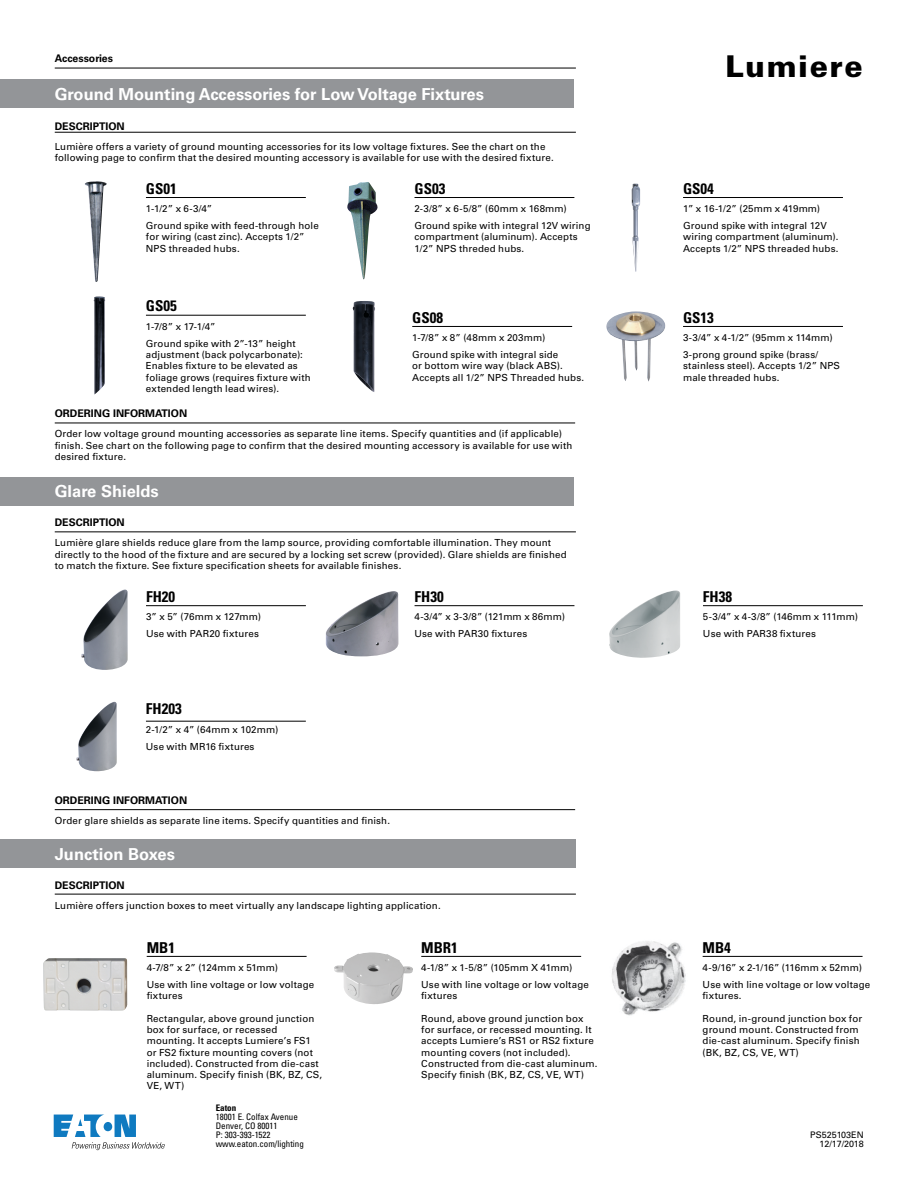
<style>
.page{position:relative;width:918px;height:1188px;background:#fff}
.page>*{position:absolute;margin:0;border:0;box-sizing:border-box;transform-origin:0 0}
.t1{font:900 30px "Univers LT Std";letter-spacing:.05em;color:#000}
.t2{font:700 16.5px "Univers LT Std";color:#fff}
.t3{font:700 condensed 15px "Univers LT Std";color:#000}
.t4{font:700 10.5px "Univers LT Std";color:#000}
.t5{font:9.75px/11.2px "Univers LT Std";letter-spacing:.015em;color:#000}
.t6{font:condensed 9px/9px "Univers LT Std";color:#000}
.t7{font:9px/9px "Univers LT Std";color:#000;text-align:right}
.t8{font:700 condensed 9px "Univers LT Std";color:#000}
</style>
<div class="page">
<svg style="left:54px;top:1115px;width:111px;height:35px"></svg>
<img style="left:609px;top:591px;width:71px;height:67px">
<img style="left:325px;top:591px;width:74px;height:65px">
<img style="left:334px;top:952px;width:79px;height:52px">
<img style="left:612px;top:941px;width:74px;height:75px">
<hr style="left:55px;top:68px;width:521px;height:1px;background:#000">
<hr style="left:55px;top:132px;width:521px;height:1px;background:#000">
<hr style="left:55px;top:532px;width:521px;height:1px;background:#000">
<hr style="left:55px;top:423px;width:520px;height:1px;background:#000">
<hr style="left:55px;top:809px;width:520px;height:1px;background:#000">
<hr style="left:146px;top:721px;width:160px;height:1px;background:#000">
<hr style="left:703px;top:605px;width:160px;height:1px;background:#000">
<hr style="left:146px;top:197px;width:160px;height:1px;background:#000">
<hr style="left:146px;top:605px;width:160px;height:1px;background:#000">
<hr style="left:683px;top:197px;width:160px;height:1px;background:#000">
<hr style="left:415px;top:605px;width:159px;height:1px;background:#000">
<div style="left:0;top:477px;width:574px;height:28px;background:#939598"></div>
<div style="left:0;top:840px;width:576px;height:28px;background:#939598"></div>
<div style="left:0;top:80px;width:574px;height:28px;background:#939598"></div>
<hr style="left:146px;top:315px;width:160px;height:1px;background:#000">
<hr style="left:683px;top:326px;width:160px;height:1px;background:#000">
<hr style="left:412px;top:326px;width:160px;height:1px;background:#000">
<hr style="left:415px;top:197px;width:159px;height:1px;background:#000">
<hr style="left:55px;top:894px;width:521px;height:1px;background:#000">
<hr style="left:147px;top:956px;width:160px;height:1px;background:#000">
<hr style="left:421px;top:956px;width:160px;height:1px;background:#000">
<hr style="left:703px;top:956px;width:160px;height:1px;background:#000">
<img style="left:94px;top:296px;width:11px;height:99px">
<img style="left:85px;top:181px;width:22px;height:101px">
<img style="left:353px;top:301px;width:22px;height:91px">
<img style="left:606px;top:311px;width:60px;height:70px">
<img style="left:632px;top:184px;width:8px;height:88px">
<img style="left:347px;top:182px;width:31px;height:97px">
<img style="left:43px;top:958px;width:84px;height:52px">
<img style="left:82px;top:589px;width:46px;height:81px">
<img style="left:77px;top:702px;width:40px;height:70px">
<p class="t4" style="left:55px;top:53px;width:60px">Accessories</p>
<h2 class="t2" style="left:55px;top:84px;width:431px">Ground Mounting Accessories for Low Voltage Fixtures</h2>
<p class="t4" style="left:55px;top:120px;width:72px">DESCRIPTION</p>
<p class="t5" style="left:55px;top:141px;width:500px">Lumière offers a variety of ground mounting accessories for its low voltage fixtures. See the chart on the following page to confirm that the desired mounting accessory is available for use with the desired fixture.</p>
<h3 class="t3" style="left:146px;top:179px;width:32px">GS01</h3>
<p class="t5" style="left:146px;top:200px;width:174px;line-height:17.2px">1-1/2” x 6-3/4”<br>Ground spike with feed-through hole</p>
<p class="t5" style="left:146px;top:231px;width:160px">for wiring (cast zinc). Accepts 1/2”<br>NPS threaded hubs.</p>
<h3 class="t3" style="left:146px;top:297px;width:32px">GS05</h3>
<p class="t5" style="left:146px;top:318px;width:151px;line-height:17.2px">1-7/8” x 17-1/4”<br>Ground spike with 2”-13” height</p>
<p class="t5" style="left:146px;top:349px;width:166px">adjustment (back polycarbonate):<br>Enables fixture to be elevated as foliage grows (requires fixture with extended length lead wires).</p>
<p class="t4" style="left:55px;top:408px;width:134px">ORDERING INFORMATION</p>
<h3 class="t3" style="left:415px;top:179px;width:32px">GS03</h3>
<p class="t5" style="left:415px;top:200px;width:178px;line-height:17.2px">2-3/8” x 6-5/8” (60mm x 168mm)<br>Ground spike with integral 12V wiring</p>
<p class="t5" style="left:415px;top:231px;width:165px">compartment (aluminum). Accepts<br>1/2” NPS threded hubs.</p>
<h3 class="t3" style="left:412px;top:308px;width:32px">GS08</h3>
<p class="t5" style="left:412px;top:329px;width:148px;line-height:17.2px">1-7/8” x 8” (48mm x 203mm)<br>Ground spike with integral side</p>
<p class="t5" style="left:412px;top:360px;width:173px">or bottom wire way (black ABS).<br>Accepts all 1/2” NPS Threaded hubs.</p>
<p class="t5" style="left:55px;top:428px;width:519px">Order low voltage ground mounting accessories as separate line items. Specify quantities and (if applicable) finish. See chart on the following page to confirm that the desired mounting accessory is available for use with desired fixture.</p>
<h2 class="t2" style="left:55px;top:482px;width:106px">Glare Shields</h2>
<p class="t4" style="left:55px;top:516px;width:72px">DESCRIPTION</p>
<p class="t5" style="left:55px;top:537px;width:513px">Lumière glare shields reduce glare from the lamp source, providing comfortable illumination. They mount directly to the hood of the fixture and are secured by a locking set screw (provided). Glare shields are finished to match the fixture. See fixture specification sheets for available finishes.</p>
<h3 class="t3" style="left:146px;top:587px;width:31px">FH20</h3>
<p class="t5" style="left:146px;top:608px;width:117px;line-height:17.2px">3” x 5” (76mm x 127mm)<br>Use with PAR20 fixtures</p>
<h3 class="t3" style="left:415px;top:587px;width:31px">FH30</h3>
<p class="t5" style="left:415px;top:608px;width:152px;line-height:17.2px">4-3/4” x 3-3/8” (121mm x 86mm)<br>Use with PAR30 fixtures</p>
<h3 class="t3" style="left:146px;top:700px;width:37px">FH203</h3>
<p class="t5" style="left:146px;top:721px;width:134px;line-height:17.2px">2-1/2” x 4” (64mm x 102mm)<br>Use with MR16 fixtures</p>
<p class="t4" style="left:55px;top:794px;width:134px">ORDERING INFORMATION</p>
<p class="t5" style="left:55px;top:815px;width:337px">Order glare shields as separate line items. Specify quantities and finish.</p>
<h2 class="t2" style="left:55px;top:844px;width:122px">Junction Boxes</h2>
<p class="t4" style="left:55px;top:879px;width:72px">DESCRIPTION</p>
<p class="t5" style="left:55px;top:899px;width:388px">Lumière offers junction boxes to meet virtually any landscape lighting application.</p>
<h1 class="t1" style="left:725px;top:47px;width:139px">Lumiere</h1>
<h3 class="t3" style="left:683px;top:179px;width:32px">GS04</h3>
<p class="t5" style="left:683px;top:200px;width:145px;line-height:17.2px">1” x 16-1/2” (25mm x 419mm)<br>Ground spike with integral 12V</p>
<p class="t5" style="left:683px;top:231px;width:157px">wiring compartment (aluminum).<br>Accepts 1/2” NPS threaded hubs.</p>
<h3 class="t3" style="left:683px;top:308px;width:32px">GS13</h3>
<p class="t5" style="left:683px;top:329px;width:151px;line-height:17.2px">3-3/4” x 4-1/2” (95mm x 114mm)<br>3-prong ground spike (brass/</p>
<p class="t5" style="left:683px;top:360px;width:159px">stainless steel). Accepts 1/2” NPS male threaded hubs.</p>
<h3 class="t3" style="left:703px;top:587px;width:31px">FH38</h3>
<p class="t5" style="left:703px;top:608px;width:157px;line-height:17.2px">5-3/4” x 4-3/8” (146mm x 111mm)<br>Use with PAR38 fixtures</p>
<h3 class="t3" style="left:147px;top:938px;width:30px">MB1</h3>
<h3 class="t3" style="left:421px;top:938px;width:38px">MBR1</h3>
<h3 class="t3" style="left:703px;top:938px;width:30px">MB4</h3>
<p class="t5" style="left:147px;top:959px;width:169px;line-height:17.2px">4-7/8” x 2” (124mm x 51mm)<br>Use with line voltage or low voltage</p>
<p class="t5" style="left:147px;top:990px;width:37px">fixtures</p>
<p class="t5" style="left:147px;top:1013px;width:177px">Rectangular, above ground junction box for surface, or recessed mounting. It accepts Lumiere’s FS1 or FS2 fixture mounting covers (not included). Constructed from die-cast aluminum. Specify finish (BK, BZ, CS,<br>VE, WT)</p>
<p class="t8" style="left:216px;top:1102px;width:22px">Eaton</p>
<p class="t6" style="left:216px;top:1112px;width:90px">18001 E. Colfax Avenue<br>Denver, CO 80011<br>P: 303-393-1522 www.eaton.com/lighting</p>
<p class="t5" style="left:421px;top:959px;width:169px;line-height:17.2px">4-1/8” x 1-5/8” (105mm X 41mm)<br>Use with line voltage or low voltage</p>
<p class="t5" style="left:421px;top:990px;width:37px">fixtures</p>
<p class="t5" style="left:421px;top:1013px;width:178px">Round, above ground junction box for surface, or recessed mounting. It accepts Lumiere’s RS1 or RS2 fixture mounting covers (not included).<br>Constructed from die-cast aluminum.<br>Specify finish (BK, BZ, CS, VE, WT)</p>
<p class="t5" style="left:703px;top:959px;width:169px;line-height:17.2px">4-9/16” x 2-1/16” (116mm x 52mm)<br>Use with line voltage or low voltage</p>
<p class="t5" style="left:703px;top:990px;width:40px">fixtures.</p>
<p class="t5" style="left:703px;top:1013px;width:161px">Round, in-ground junction box for ground mount. Constructed from die-cast aluminum. Specify finish (BK, BZ, CS, VE, WT)</p>
<p class="t7" style="left:810px;top:1131px;width:55px">PS525103EN<br>12/17/2018</p>
</div>
